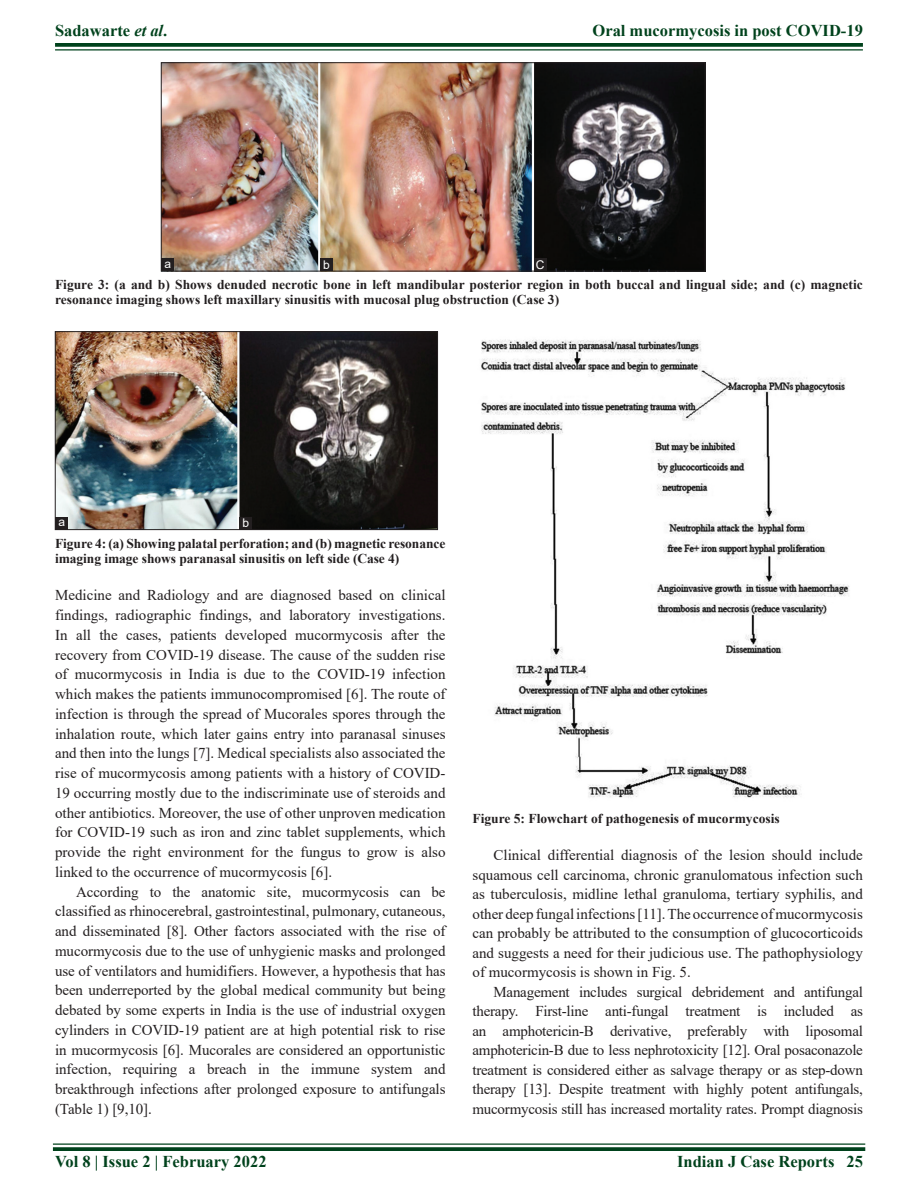
<style>
.page{position:relative;width:918px;height:1188px;background:#fff}
.page>*{position:absolute;margin:0;border:0;box-sizing:border-box;transform-origin:0 0}
.RF{font:700 16.5px "Times New Roman";color:#00421c}
.TX{font:15px/19.5px "Times New Roman";letter-spacing:-.005em;color:#231f20;text-align:justify}
.TXFL{font:15px/19.8px "Times New Roman";color:#231f20;text-align:justify}
.FGC{font:700 13.5px/15px "Times New Roman";color:#231f20}
.LABEL{font:12px "Arial";color:#fff}
.s1{font-style:italic}
</style>
<div class="page">
<hr style="left:53px;top:1143px;width:812px;height:2px;background:#00421c">
<svg style="left:53px;top:1147px;width:812px;height:4px;background:#0f4d29"></svg>
<svg style="left:55px;top:43px;width:808px;height:4px;background:#0f4d29"></svg>
<hr style="left:55px;top:49px;width:808px;height:2px;background:#00421c">
<img style="left:481px;top:339px;width:369px;height:459px">
<img style="left:163px;top:65px;width:540px;height:204px">
<div style="left:161px;top:63px;width:544px;height:208px;border:1px solid #231f20"></div>
<div style="left:534px;top:258px;width:13px;height:13px;background:#231f20"></div>
<div style="left:320px;top:258px;width:13px;height:13px;background:#231f20"></div>
<div style="left:161px;top:258px;width:13px;height:13px;background:#231f20"></div>
<img style="left:57px;top:333px;width:379px;height:195px">
<div style="left:55px;top:331px;width:383px;height:199px;border:1px solid #231f20"></div>
<div style="left:240px;top:517px;width:12px;height:12px;background:#231f20"></div>
<div style="left:55px;top:517px;width:13px;height:13px;background:#231f20"></div>
<p class="RF" style="left:55px;top:18px;width:114px">Sadawarte <span class="s1">et al</span>.</p>
<p class="RF" style="left:593px;top:18px;width:272px">Oral mucormycosis in post COVID-19</p>
<p class="LABEL" style="left:165px;top:255px;width:8px">a</p>
<p class="LABEL" style="left:323px;top:256px;width:8px">b</p>
<p class="LABEL" style="left:536px;top:257px;width:10px">C</p>
<p class="FGC" style="left:55px;top:277px;width:809px">Figure 3: (a and b) Shows denuded necrotic bone in left mandibular posterior region in both buccal and lingual side; and (c) magnetic resonance imaging shows left maxillary sinusitis with mucosal plug obstruction (Case 3)</p>
<p class="LABEL" style="left:59px;top:514px;width:8px">a</p>
<p class="LABEL" style="left:243px;top:515px;width:8px">b</p>
<p class="FGC" style="left:55px;top:536px;width:392px">Figure 4: (a) Showing palatal perforation; and (b) magnetic resonance imaging image shows paranasal sinusitis on left side (Case 4)</p>
<p class="TXFL" style="left:55px;top:585px;width:392px">Medicine and Radiology and are diagnosed based on clinical findings, radiographic findings, and laboratory investigations.<br>In all the cases, patients developed mucormycosis after the recovery from COVID-19 disease. The cause of the sudden rise of mucormycosis in India is due to the COVID-19 infection which makes the patients immunocompromised [6]. The route of infection is through the spread of Mucorales spores through the inhalation route, which later gains entry into paranasal sinuses and then into the lungs [7]. Medical specialists also associated the rise of mucormycosis among patients with a history of COVID-19 occurring mostly due to the indiscriminate use of steroids and other antibiotics. Moreover, the use of other unproven medication for COVID-19 such as iron and zinc tablet supplements, which provide the right environment for the fungus to grow is also linked to the occurrence of mucormycosis [6].</p>
<p class="TX" style="left:55px;top:881px;width:392px;text-indent:21px">According to the anatomic site, mucormycosis can be classified as rhinocerebral, gastrointestinal, pulmonary, cutaneous, and disseminated [8]. Other factors associated with the rise of mucormycosis due to the use of unhygienic masks and prolonged use of ventilators and humidifiers. However, a hypothesis that has been underreported by the global medical community but being debated by some experts in India is the use of industrial oxygen cylinders in COVID-19 patient are at high potential risk to rise in mucormycosis [6]. Mucorales are considered an opportunistic infection, requiring a breach in the immune system and breakthrough infections after prolonged exposure to antifungals (Table 1) [9,10].</p>
<p class="FGC" style="left:472px;top:811px;width:309px">Figure 5: Flowchart of pathogenesis of mucormycosis</p>
<p class="TX" style="left:472px;top:845px;width:392px;text-indent:21px">Clinical differential diagnosis of the lesion should include squamous cell carcinoma, chronic granulomatous infection such as tuberculosis, midline lethal granuloma, tertiary syphilis, and other deep fungal infections [11]. The occurrence of mucormycosis can probably be attributed to the consumption of glucocorticoids and suggests a need for their judicious use. The pathophysiology of mucormycosis is shown in Fig. 5.</p>
<p class="TX" style="left:472px;top:982px;width:392px;text-indent:21px">Management includes surgical debridement and antifungal therapy. First-line anti-fungal treatment is included as an amphotericin-B derivative, preferably with liposomal amphotericin-B due to less nephrotoxicity [12]. Oral posaconazole treatment is considered either as salvage therapy or as step-down therapy [13]. Despite treatment with highly potent antifungals, mucormycosis still has increased mortality rates. Prompt diagnosis</p>
<p class="RF" style="left:55px;top:1150px;width:213px">Vol 8 | Issue 2 | February 2022</p>
<p class="RF" style="left:677px;top:1150px;width:187px">Indian J Case Reports 25</p>
</div>
